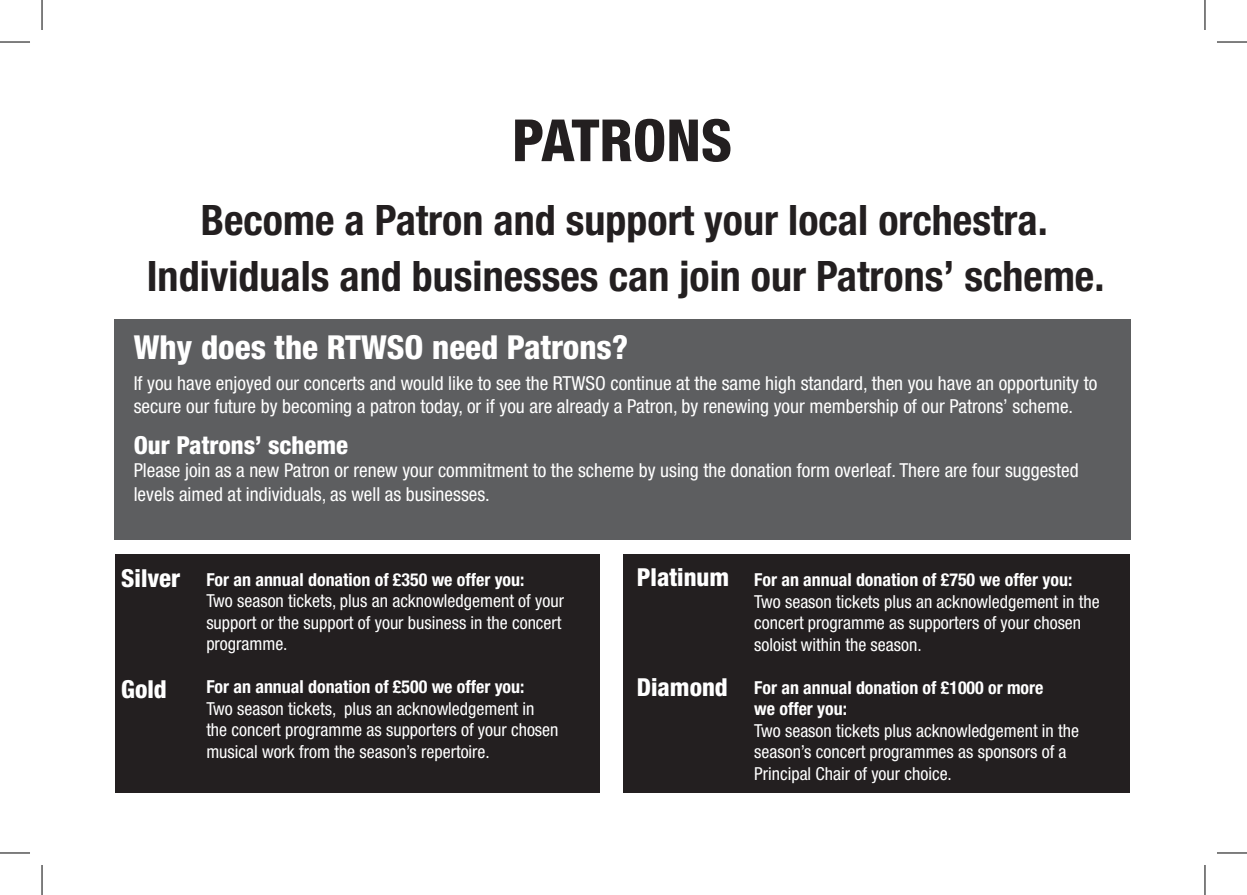
<style>
.page{position:relative;width:1247px;height:895px;background:#fff}
.page>*{position:absolute;margin:0;border:0;box-sizing:border-box;transform-origin:0 0}
.t1{font:800 condensed 58.2px "Helvetica Neue";color:#231f20}
.t2{font:700 condensed 42px "Helvetica Neue";color:#231f20}
.t3{font:800 condensed 33px "Helvetica Neue";color:#fff}
.t4{font:800 condensed 24.8px "Helvetica Neue";color:#fff}
.t5{font:condensed 19.2px/23.2px "Helvetica Neue";color:#fff}
.t6{font:condensed 18px/21.4px "Helvetica Neue";color:#fff}
.t7{font:700 condensed 18px "Helvetica Neue";color:#fff}
</style>
<div class="page">
<div style="left:114px;top:319px;width:1015px;height:220px;background:#5d5e60"></div>
<div style="left:115px;top:555px;width:484px;height:238px;background:#231f20"></div>
<div style="left:622px;top:555px;width:507px;height:238px;background:#231f20"></div>
<hr style="left:0;top:42px;width:30px;height:1px;background:#000">
<hr style="left:1216px;top:42px;width:30px;height:1px;background:#000">
<hr style="left:0;top:852px;width:30px;height:1px;background:#000">
<hr style="left:1216px;top:852px;width:30px;height:1px;background:#000">
<hr style="left:42px;top:0;width:1px;height:30px;background:#000">
<hr style="left:42px;top:865px;width:1px;height:30px;background:#000">
<hr style="left:1204px;top:0;width:1px;height:30px;background:#000">
<hr style="left:1204px;top:865px;width:1px;height:30px;background:#000">
<p class="t1" style="left:512px;top:104px;width:221px">PATRONS</p>
<p class="t2" style="left:201px;top:195px;width:848px">Become a Patron and support your local orchestra.</p>
<p class="t2" style="left:147px;top:251px;width:959px">Individuals and businesses can join our Patrons’ scheme.</p>
<p class="t3" style="left:134px;top:327px;width:496px">Why does the RTWSO need Patrons?</p>
<p class="t5" style="left:134px;top:371px;width:964px">If you have enjoyed our concerts and would like to see the RTWSO continue at the same high standard, then you have an opportunity to secure our future by becoming a patron today, or if you are already a Patron, by renewing your membership of our Patrons’ scheme.</p>
<p class="t4" style="left:134px;top:430px;width:216px">Our Patrons’ scheme</p>
<p class="t5" style="left:134px;top:459px;width:946px">Please join as a new Patron or renew your commitment to the scheme by using the donation form overleaf. There are four suggested levels aimed at individuals, as well as businesses.</p>
<p class="t4" style="left:121px;top:563px;width:61px">Silver</p>
<p class="t4" style="left:121px;top:674px;width:47px">Gold</p>
<p class="t7" style="left:206px;top:568px;width:319px">For an annual donation of £350 we offer you:</p>
<p class="t6" style="left:206px;top:590px;width:359px">Two season tickets, plus an acknowledgement of your support or the support of your business in the concert programme.</p>
<p class="t7" style="left:206px;top:676px;width:319px">For an annual donation of £500 we offer you:</p>
<p class="t6" style="left:206px;top:697px;width:353px">Two season tickets, plus an acknowledgement in the concert programme as supporters of your chosen musical work from the season’s repertoire.</p>
<p class="t4" style="left:636px;top:561px;width:94px">Platinum</p>
<p class="t4" style="left:636px;top:672px;width:92px">Diamond</p>
<p class="t7" style="left:754px;top:569px;width:319px">For an annual donation of £750 we offer you:</p>
<p class="t6" style="left:754px;top:590px;width:347px">Two season tickets plus an acknowledgement in the concert programme as supporters of your chosen soloist within the season.</p>
<p class="t7" style="left:754px;top:676px;width:291px">For an annual donation of £1000 or more</p>
<p class="t7" style="left:754px;top:698px;width:94px">we offer you:</p>
<p class="t6" style="left:754px;top:719px;width:326px">Two season tickets plus acknowledgement in the season’s concert programmes as sponsors of a<br>Principal Chair of your choice.</p>
</div>
